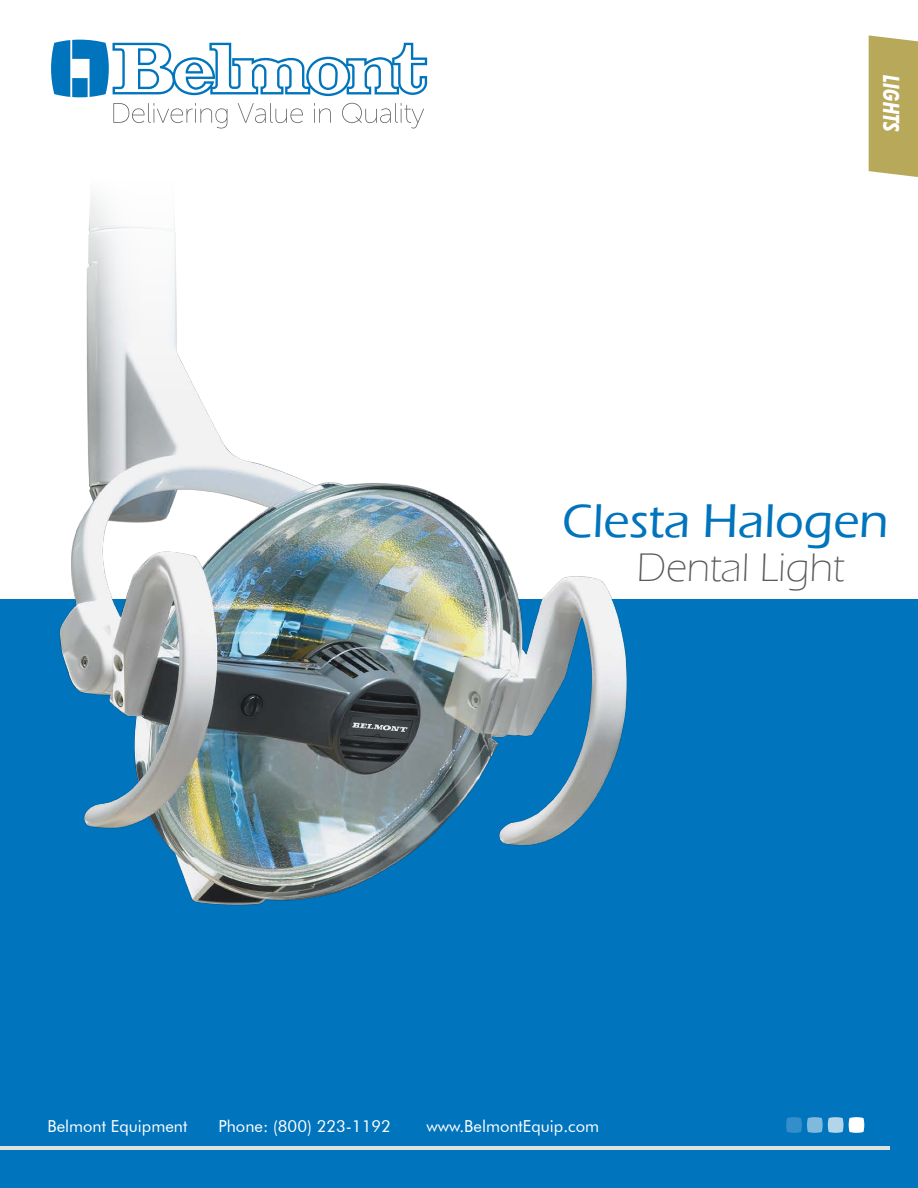
<style>
.page{position:relative;width:918px;height:1188px;background:#fff}
.page>*{position:absolute;margin:0;border:0;box-sizing:border-box;transform-origin:0 0}
.t1{font:500 48.75px "Eras ITC";color:#0074bc}
.t2{font:300 40.95px "Eras ITC";color:#58595b}
.t3{font:italic 700 condensed 22.5px "Futura BT";color:#fff}
.t4{font:16.5px "Futura BT";color:#fff}
</style>
<div class="page">
<div style="left:0;top:599px;width:918px;height:589px;background:#0074bc"></div>
<hr style="left:0;top:1147px;width:889px;height:3px;background:#dee3dd">
<svg style="left:849px;top:1117px;width:15px;height:16px"></svg>
<svg style="left:786px;top:1117px;width:57px;height:16px"></svg>
<img style="left:59px;top:57px;width:568px;height:849px">
<svg style="left:59px;top:39px;width:294px;height:419px"></svg>
<svg style="left:113px;top:103px;width:114px;height:25px"></svg>
<svg style="left:238px;top:103px;width:65px;height:20px"></svg>
<svg style="left:314px;top:103px;width:17px;height:20px"></svg>
<svg style="left:342px;top:103px;width:82px;height:26px"></svg>
<svg style="left:51px;top:40px;width:376px;height:57px"></svg>
<div style="left:869px;top:35px;width:49px;height:142px;background:#b8a85a"></div>
<h3 class="t3" style="left:905px;top:75px;width:58px;rotate:90deg">LIGHTS</h3>
<h1 class="t1" style="left:562px;top:494px;width:328px">Clesta Halogen</h1>
<h2 class="t2" style="left:636px;top:544px;width:210px">Dental Light</h2>
<p class="t4" style="left:47px;top:1116px;width:141px">Belmont Equipment</p>
<p class="t4" style="left:218px;top:1116px;width:174px">Phone: (800) 223-1192</p>
<p class="t4" style="left:426px;top:1116px;width:174px">www.BelmontEquip.com</p>
</div>
